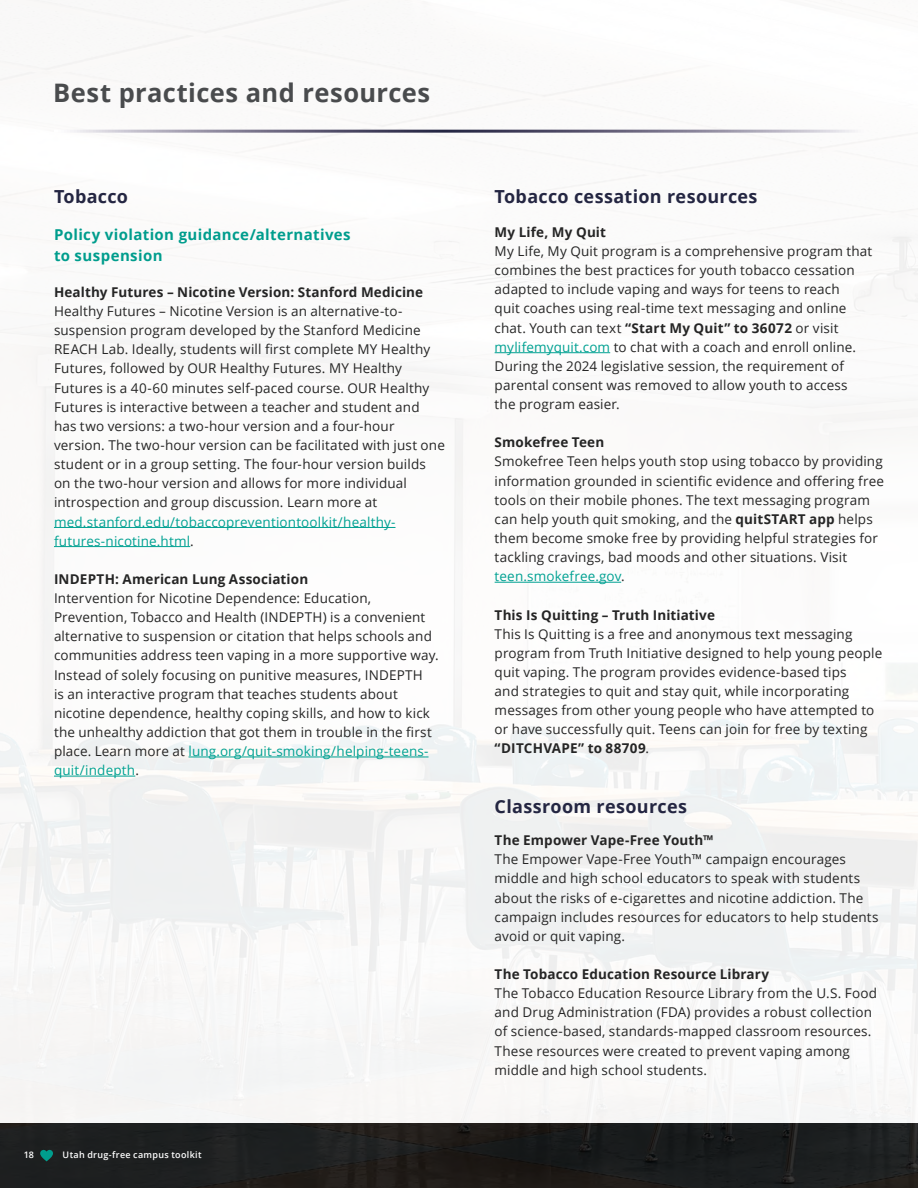
<style>
.page{position:relative;width:918px;height:1188px;background:#fff}
.page>*{position:absolute;margin:0;border:0;box-sizing:border-box;transform-origin:0 0}
.t1{font:700 25.5px "Open Sans";letter-spacing:.015em;color:#494b4d}
.t2{font:700 18px "Open Sans";letter-spacing:.015em;color:#242642}
.t3{font:700 15px/21px "Open Sans";letter-spacing:.025em;color:#009d8d}
.t4{font:13.5px/19.2px "Open Sans";letter-spacing:.01em;color:#252525}
.t5{font:700 13.5px "Open Sans";letter-spacing:.01em;color:#252525}
.t6{font:13.5px/19.2px "Open Sans";letter-spacing:.01em;color:#00a192}
.t7{font:600 9px "Open Sans";letter-spacing:.035em;color:#fff}
.s1{color:#252525}
.s2{color:#00a192}
.s3{font-weight:700}
</style>
<div class="page">
<hr style="left:54px;top:527px;width:342px;height:1px;background:#00a192">
<hr style="left:54px;top:546px;width:136px;height:1px;background:#00a192">
<hr style="left:189px;top:757px;width:240px;height:1px;background:#00a192">
<hr style="left:54px;top:776px;width:81px;height:1px;background:#00a192">
<hr style="left:495px;top:352px;width:115px;height:1px;background:#00a192">
<hr style="left:495px;top:582px;width:126px;height:1px;background:#00a192">
<div style="left:0;top:1123px;width:918px;height:65px;background:#1d1e1f"></div>
<svg style="left:40px;top:1150px;width:13px;height:11px"></svg>
<h1 class="t1" style="left:53px;top:74px;width:379px">Best practices and resources</h1>
<h2 class="t2" style="left:54px;top:184px;width:76px">Tobacco</h2>
<p class="t3" style="left:54px;top:224px;width:298px">Policy violation guidance/alternatives to suspension</p>
<p class="t5" style="left:54px;top:283px;width:371px">Healthy Futures – Nicotine Version: Stanford Medicine</p>
<p class="t4" style="left:54px;top:301px;width:392px">Healthy Futures – Nicotine Version is an alternative-to&shy;suspension program developed by the Stanford Medicine REACH Lab. Ideally, students will first complete MY Healthy Futures, followed by OUR Healthy Futures. MY Healthy Futures is a 40-60 minutes self-paced course. OUR Healthy Futures is interactive between a teacher and student and has two versions: a two-hour version and a four-hour version. The two-hour version can be facilitated with just one student or in a group setting. The four-hour version builds on the two-hour version and allows for more individual introspection and group discussion. Learn more at</p>
<p class="t6" style="left:54px;top:512px;width:343px">med.stanford.edu/tobaccopreventiontoolkit/healthy&shy;futures-nicotine.html<span class="s1">.</span></p>
<p class="t5" style="left:54px;top:569px;width:256px">INDEPTH: American Lung Association</p>
<p class="t4" style="left:54px;top:588px;width:386px">Intervention for Nicotine Dependence: Education, Prevention, Tobacco and Health (INDEPTH) is a convenient alternative to suspension or citation that helps schools and communities address teen vaping in a more supportive way.<br>Instead of solely focusing on punitive measures, INDEPTH<br>is an interactive program that teaches students about nicotine dependence, healthy coping skills, and how to kick the unhealthy addiction that got them in trouble in the first place. Learn more at <span class="s2">lung.org/quit-smoking/helping-teens&shy;quit/indepth</span>.</p>
<p class="t7" style="left:24px;top:1148px;width:12px">18</p>
<p class="t7" style="left:63px;top:1148px;width:141px">Utah drug-free campus toolkit</p>
<h2 class="t2" style="left:495px;top:184px;width:264px">Tobacco cessation resources</h2>
<p class="t5" style="left:495px;top:223px;width:113px">My Life, My Quit</p>
<p class="t4" style="left:495px;top:241px;width:379px">My Life, My Quit program is a comprehensive program that combines the best practices for youth tobacco cessation adapted to include vaping and ways for teens to reach<br>quit coaches using real-time text messaging and online chat. Youth can text <span class="s3">“Start My Quit” to 36072</span> or visit <span class="s2">mylifemyquit.com</span> to chat with a coach and enroll online.<br>During the 2024 legislative session, the requirement of parental consent was removed to allow youth to access<br>the program easier.</p>
<p class="t5" style="left:495px;top:433px;width:111px">Smokefree Teen</p>
<p class="t4" style="left:495px;top:452px;width:391px">Smokefree Teen helps youth stop using tobacco by providing information grounded in scientific evidence and offering free tools on their mobile phones. The text messaging program can help youth quit smoking, and the <span class="s3">quitSTART app</span> helps them become smoke free by providing helpful strategies for tackling cravings, bad moods and other situations. Visit <span class="s2">teen.smokefree.gov</span>.</p>
<p class="t5" style="left:495px;top:605px;width:222px">This Is Quitting – Truth Initiative</p>
<p class="t4" style="left:495px;top:624px;width:389px">This Is Quitting is a free and anonymous text messaging program from Truth Initiative designed to help young people quit vaping. The program provides evidence-based tips<br>and strategies to quit and stay quit, while incorporating messages from other young people who have attempted to or have successfully quit. Teens can join for free by texting <span class="s3">“DITCHVAPE” to 88709</span>.</p>
<h2 class="t2" style="left:495px;top:793px;width:194px">Classroom resources</h2>
<p class="t5" style="left:495px;top:831px;width:220px">The Empower Vape-Free Youth™</p>
<p class="t4" style="left:495px;top:849px;width:385px">The Empower Vape-Free Youth™ campaign encourages middle and high school educators to speak with students about the risks of e-cigarettes and nicotine addiction. The campaign includes resources for educators to help students avoid or quit vaping.</p>
<p class="t5" style="left:495px;top:965px;width:276px">The Tobacco Education Resource Library</p>
<p class="t4" style="left:495px;top:983px;width:384px">The Tobacco Education Resource Library from the U.S. Food and Drug Administration (FDA) provides a robust collection of science-based, standards-mapped classroom resources.<br>These resources were created to prevent vaping among middle and high school students.</p>
</div>
